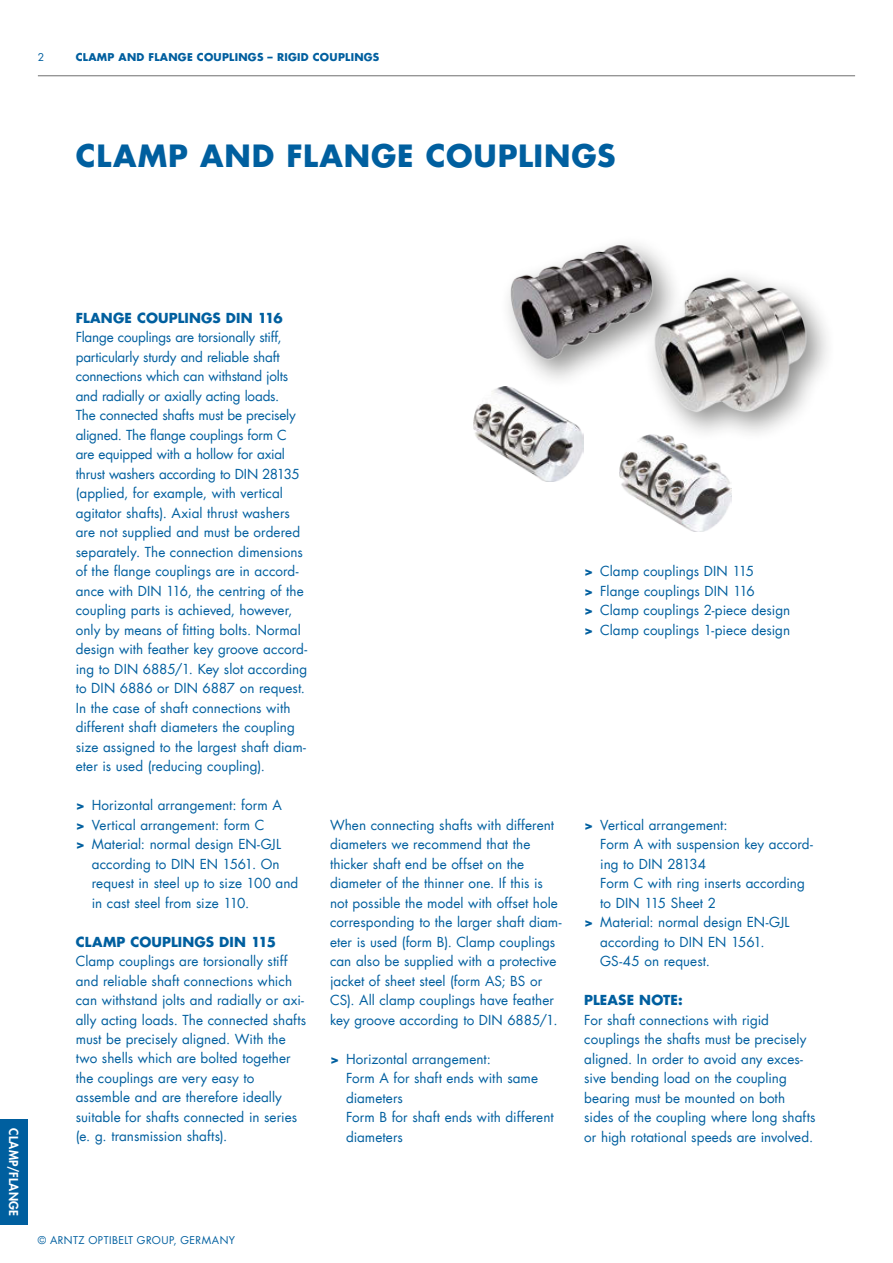
<style>
.page{position:relative;width:893px;height:1263px;background:#fff}
.page>*{position:absolute;margin:0;border:0;box-sizing:border-box;transform-origin:0 0}
.t1{font:700 30px "Futura Com";letter-spacing:.03em;color:#005f9f}
.t2{font:13.5px/19.5px "Futura Com";color:#005f9f}
.t3{font:700 13.5px "Futura Com";letter-spacing:.01em;color:#005f9f}
.t4{font:800 12px "Futura Com";letter-spacing:.03em;color:#fff}
.t5{font:700 10.5px "Futura Com";letter-spacing:.025em;color:#005f9f}
.t6{font:10.5px "Futura Com";letter-spacing:.045em;color:#005f9f}
.s1{font-weight:700}
</style>
<div class="page">
<div style="left:0;top:1119px;width:28px;height:106px;background:#005f9f"></div>
<hr style="left:38px;top:75px;width:817px;height:1px;background:#6f6f6f">
<img style="left:474px;top:387px;width:110px;height:95px">
<img style="left:619px;top:436px;width:113px;height:96px">
<div style="left:643px;top:266px;width:194px;height:176px;background:#1d1d1b;opacity:.5"></div>
<img style="left:644px;top:266px;width:174px;height:170px">
<div style="left:499px;top:234px;width:185px;height:156px;background:#1d1d1b;opacity:.5"></div>
<img style="left:499px;top:234px;width:177px;height:141px">
<p class="t6" style="left:38px;top:50px;width:8px">2</p>
<p class="t5" style="left:76px;top:49px;width:305px">CLAMP AND FLANGE COUPLINGS – RIGID COUPLINGS</p>
<h1 class="t1" style="left:76px;top:132px;width:541px">CLAMP AND FLANGE COUPLINGS</h1>
<p class="t4" style="left:23px;top:1128px;width:89px;rotate:90deg">CLAMP/FLANGE</p>
<p class="t3" style="left:76px;top:307px;width:208px">FLANGE COUPLINGS DIN 116</p>
<p class="t2" style="left:76px;top:327px;width:233px">Flange couplings are torsionally stiff, particularly sturdy and reliable shaft connections which can withstand jolts and radially or axially acting loads.<br>The connected shafts must be precisely aligned. The flange couplings form C are equipped with a hollow for axial thrust washers according to DIN 28135 (applied, for example, with vertical agitator shafts). Axial thrust washers are not supplied and must be ordered separately. The connection dimensions of the flange couplings are in accord&shy;ance with DIN 116, the centring of the coupling parts is achieved, however, only by means of fitting bolts. Normal design with feather key groove accord&shy;ing to DIN 6885/1. Key slot according to DIN 6886 or DIN 6887 on request.<br>In the case of shaft connections with different shaft diameters the coupling size assigned to the largest shaft diam&shy;eter is used (reducing coupling).</p>
<p class="t2" style="left:76px;top:795px;width:208px"><span class="s1">&gt;</span> Horizontal arrangement: form A</p>
<p class="t2" style="left:76px;top:815px;width:190px"><span class="s1">&gt;</span> Vertical arrangement: form C</p>
<p class="t2" style="left:76px;top:834px;width:207px"><span class="s1">&gt;</span> Material: normal design EN-GJL</p>
<p class="t2" style="left:92px;top:854px;width:189px">according to DIN EN 1561. On</p>
<p class="t2" style="left:92px;top:873px;width:208px">request in steel up to size 100 and</p>
<p class="t2" style="left:92px;top:893px;width:159px">in cast steel from size 110.</p>
<p class="t3" style="left:76px;top:931px;width:202px">CLAMP COUPLINGS DIN 115</p>
<p class="t2" style="left:76px;top:951px;width:232px">Clamp couplings are torsionally stiff and reliable shaft connections which can withstand jolts and radially or axi&shy;ally acting loads. The connected shafts must be precisely aligned. With the two shells which are bolted together the couplings are very easy to assemble and are therefore ideally suitable for shafts connected in series (e. g. transmission shafts).</p>
<p class="t6" style="left:38px;top:1233px;width:199px">© ARNTZ OPTIBELT GROUP, GERMANY</p>
<p class="t2" style="left:330px;top:815px;width:233px">When connecting shafts with different diameters we recommend that the thicker shaft end be offset on the diameter of the thinner one. If this is not possible the model with offset hole corresponding to the larger shaft diam&shy;eter is used (form B). Clamp couplings can also be supplied with a protective jacket of sheet steel (form AS; BS or CS). All clamp couplings have feather key groove according to DIN 6885/1.</p>
<p class="t2" style="left:346px;top:1049px;width:209px;text-indent:-16px"><span class="s1">&gt;</span> Horizontal arrangement:<br>Form A for shaft ends with same diameters<br>Form B for shaft ends with different diameters</p>
<p class="t2" style="left:584px;top:561px;width:207px"><span class="s1">&gt;</span> Clamp couplings DIN 115<br><span class="s1">&gt;</span> Flange couplings DIN 116<br><span class="s1">&gt;</span> Clamp couplings 2-piece design <span class="s1">&gt;</span> Clamp couplings 1-piece design</p>
<p class="t2" style="left:584px;top:815px;width:145px"><span class="s1">&gt;</span> Vertical arrangement:</p>
<p class="t2" style="left:600px;top:834px;width:214px">Form A with suspension key accord-</p>
<p class="t2" style="left:600px;top:854px;width:107px">ing to DIN 28134</p>
<p class="t2" style="left:600px;top:873px;width:206px">Form C with ring inserts according</p>
<p class="t2" style="left:600px;top:893px;width:117px">to DIN 115 Sheet 2</p>
<p class="t2" style="left:584px;top:912px;width:207px"><span class="s1">&gt;</span> Material: normal design EN-GJL</p>
<p class="t2" style="left:600px;top:932px;width:166px">according to DIN EN 1561.</p>
<p class="t2" style="left:600px;top:951px;width:111px">GS-45 on request.</p>
<p class="t3" style="left:584px;top:990px;width:100px">PLEASE NOTE:</p>
<p class="t2" style="left:584px;top:1010px;width:233px">For shaft connections with rigid couplings the shafts must be precisely aligned. In order to avoid any exces&shy;sive bending load on the coupling bearing must be mounted on both sides of the coupling where long shafts or high rotational speeds are involved.</p>
</div>
